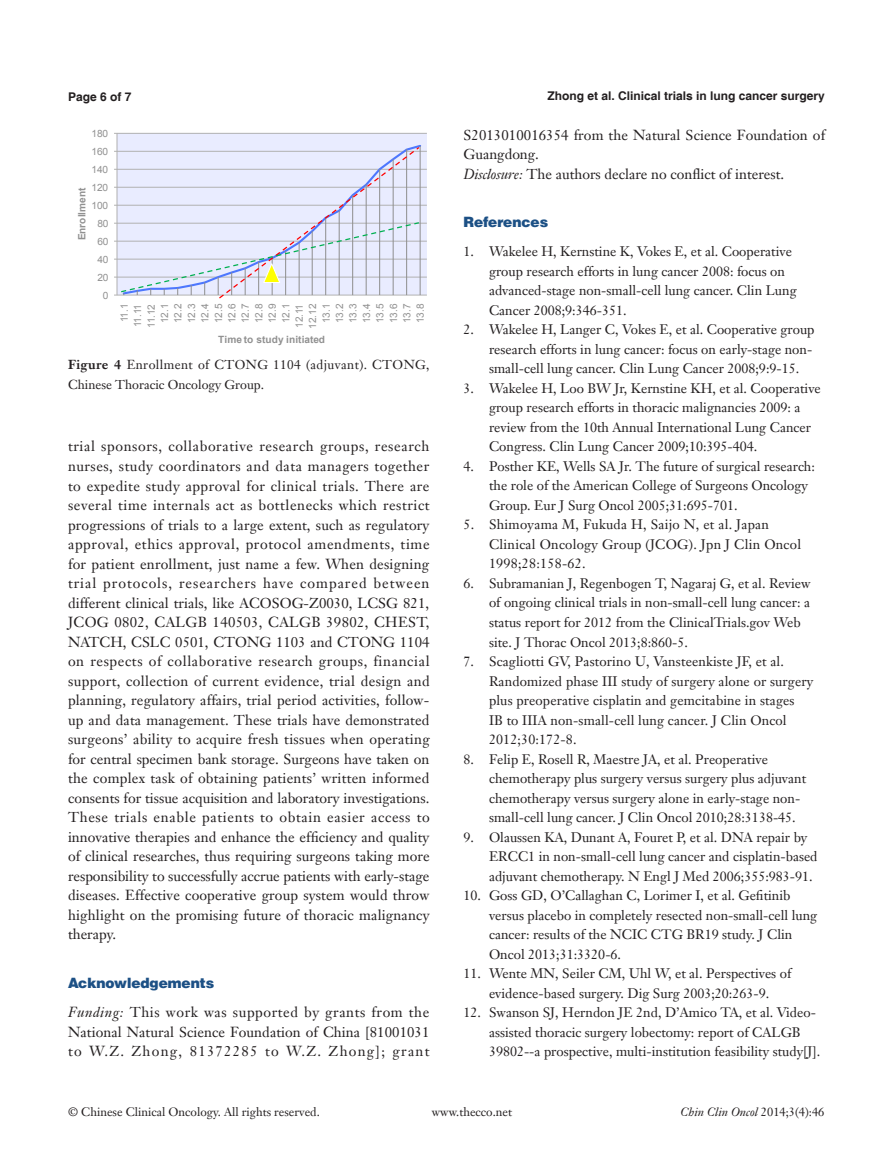
<style>
.page{position:relative;width:893px;height:1170px;background:#fff}
.page>*{position:absolute;margin:0;border:0;box-sizing:border-box;transform-origin:0 0}
.t1{font:14.25px/19.5px "Janson Text LT";letter-spacing:.005em;color:#231f20;text-align:justify}
.一级标题-6_5{font:900 14.25px "Helvetica";color:#1c5085}
.t2{font:13.5px/19.5px "Janson Text LT";color:#231f20}
.t3{font:13.5px/19.5px "Janson Text LT";letter-spacing:.02em;color:#231f20}
.首段不空4mm{font:12.75px/19.5px "Janson Text LT";letter-spacing:.03em;color:#231f20}
.t4{font:12px "Janson Text LT";color:#231f20}
.t5{font:700 12px "Helvetica";color:#231f20}
.t6{font:italic 12px "Janson Text LT";color:#231f20}
.t7{font:10.05px/13.5px "Arial";letter-spacing:-.015em;color:#919191;text-align:right}
.t8{font:700 10.05px "Arial";letter-spacing:.015em;color:#919191}
.s1{font-weight:700}
.s2{font-style:italic}
.s3{font-style:normal}
</style>
<div class="page">
<svg style="left:114px;top:132px;width:313px;height:164px;background:#e6e8f9"></svg>
<svg style="left:114px;top:146px;width:307px;height:153px;background:#e0e3f4"></svg>
<p class="t5" style="left:68px;top:89px;width:65px">Page 6 of 7</p>
<p class="t7" style="left:92px;top:126px;width:18px">180</p>
<p class="t7" style="left:92px;top:144px;width:18px">160</p>
<p class="t7" style="left:92px;top:162px;width:18px">140</p>
<p class="t7" style="left:92px;top:180px;width:18px">120</p>
<p class="t8" style="left:75px;top:240px;width:54px;rotate:-90deg">Enrollment</p>
<p class="t7" style="left:92px;top:198px;width:18px">100</p>
<p class="t7" style="left:97px;top:216px;width:13px">80</p>
<p class="t7" style="left:97px;top:234px;width:13px">60</p>
<p class="t7" style="left:97px;top:252px;width:13px">40</p>
<p class="t7" style="left:97px;top:270px;width:13px">20</p>
<p class="t7" style="left:103px;top:288px;width:7px">0</p>
<p class="t7" style="left:118px;top:329px;width:27px;rotate:-90deg">11.1<br>11.11<br>11.12<br>12.1<br>12.2<br>12.3<br>12.4<br>12.5<br>12.6<br>12.7<br>12.8<br>12.9<br>12.1<br>12.11<br>12.12<br>13.1<br>13.2<br>13.3<br>13.4<br>13.5<br>13.6<br>13.7<br>13.8</p>
<p class="t8" style="left:218px;top:332px;width:108px">Time to study initiated</p>
<p class="首段不空4mm" style="left:68px;top:355px;width:363px"><span class="s1">Figure 4</span> Enrollment of CTONG 1104 (adjuvant). CTONG,<br>Chinese Thoracic Oncology Group.</p>
<p class="t1" style="left:68px;top:436px;width:363px">trial sponsors, collaborative research groups, research nurses, study coordinators and data managers together to expedite study approval for clinical trials. There are several time internals act as bottlenecks which restrict progressions of trials to a large extent, such as regulatory approval, ethics approval, protocol amendments, time for patient enrollment, just name a few. When designing trial protocols, researchers have compared between different clinical trials, like ACOSOG-Z0030, LCSG 821, JCOG 0802, CALGB 140503, CALGB 39802, CHEST, NATCH, CSLC 0501, CTONG 1103 and CTONG 1104 on respects of collaborative research groups, financial support, collection of current evidence, trial design and planning, regulatory affairs, trial period activities, follow&shy;up and data management. These trials have demonstrated surgeons’ ability to acquire fresh tissues when operating for central specimen bank storage. Surgeons have taken on the complex task of obtaining patients’ written informed consents for tissue acquisition and laboratory investigations.<br>These trials enable patients to obtain easier access to innovative therapies and enhance the efficiency and quality of clinical researches, thus requiring surgeons taking more responsibility to successfully accrue patients with early-stage diseases. Effective cooperative group system would throw highlight on the promising future of thoracic malignancy therapy.</p>
<p class="一级标题-6_5" style="left:68px;top:973px;width:148px">Acknowledgements</p>
<p class="t1" style="left:68px;top:1002px;width:363px"><span class="s2">Funding:</span> This work was supported by grants from the National Natural Science Foundation of China [81001031 to W.Z. Zhong, 81372285 to W.Z. Zhong]; grant</p>
<p class="t5" style="left:547px;top:88px;width:279px">Zhong et al. Clinical trials in lung cancer surgery</p>
<p class="t1" style="left:463px;top:125px;width:363px">S2013010016354 from the Natural Science Foundation of<br>Guangdong.</p>
<p class="t1" style="left:463px;top:164px;width:322px"><span class="s2">Disclosure:</span> The authors declare no conflict of interest.</p>
<p class="一级标题-6_5" style="left:463px;top:213px;width:86px">References</p>
<p class="t2" style="left:489px;top:242px;width:309px;text-indent:-26px">1. Wakelee H, Kernstine K, Vokes E, et al. Cooperative group research efforts in lung cancer 2008: focus on advanced-stage non-small-cell lung cancer. Clin Lung Cancer 2008;9:346-351.</p>
<p class="t2" style="left:489px;top:320px;width:327px;text-indent:-26px">2. Wakelee H, Langer C, Vokes E, et al. Cooperative group research efforts in lung cancer: focus on early-stage non&shy;small-cell lung cancer. Clin Lung Cancer 2008;9:9-15.</p>
<p class="t2" style="left:489px;top:378px;width:333px;text-indent:-26px">3. Wakelee H, Loo BW Jr, Kernstine KH, et al. Cooperative group research efforts in thoracic malignancies 2009: a review from the 10th Annual International Lung Cancer Congress. Clin Lung Cancer 2009;10:395-404.</p>
<p class="t2" style="left:489px;top:456px;width:327px;text-indent:-26px">4. Posther KE, Wells SA Jr. The future of surgical research: the role of the American College of Surgeons Oncology<br>Group. Eur J Surg Oncol 2005;31:695-701.</p>
<p class="t3" style="left:489px;top:515px;width:314px;text-indent:-26px">5. Shimoyama M, Fukuda H, Saijo N, et al. Japan<br>Clinical Oncology Group (JCOG). Jpn J Clin Oncol<br>1998;28:158-62.</p>
<p class="t2" style="left:489px;top:573px;width:323px;text-indent:-26px">6. Subramanian J, Regenbogen T, Nagaraj G, et al. Review of ongoing clinical trials in non-small-cell lung cancer: a status report for 2012 from the ClinicalTrials.gov Web site. J Thorac Oncol 2013;8:860-5.</p>
<p class="t2" style="left:489px;top:651px;width:326px;text-indent:-26px">7. Scagliotti GV, Pastorino U, Vansteenkiste JF, et al.<br>Randomized phase III study of surgery alone or surgery plus preoperative cisplatin and gemcitabine in stages<br>IB to IIIA non-small-cell lung cancer. J Clin Oncol 2012;30:172-8.</p>
<p class="t2" style="left:489px;top:749px;width:319px;text-indent:-26px">8. Felip E, Rosell R, Maestre JA, et al. Preoperative chemotherapy plus surgery versus surgery plus adjuvant chemotherapy versus surgery alone in early-stage non&shy;small-cell lung cancer. J Clin Oncol 2010;28:3138-45.</p>
<p class="t2" style="left:489px;top:827px;width:330px;text-indent:-26px">9. Olaussen KA, Dunant A, Fouret P, et al. DNA repair by<br>ERCC1 in non-small-cell lung cancer and cisplatin-based adjuvant chemotherapy. N Engl J Med 2006;355:983-91.</p>
<p class="t2" style="left:489px;top:885px;width:330px;text-indent:-26px">10. Goss GD, O’Callaghan C, Lorimer I, et al. Gefitinib versus placebo in completely resected non-small-cell lung cancer: results of the NCIC CTG BR19 study. J Clin Oncol 2013;31:3320-6.</p>
<p class="t2" style="left:463px;top:963px;width:329px;text-align:center">11. Wente MN, Seiler CM, Uhl W, et al. Perspectives of evidence-based surgery. Dig Surg 2003;20:263-9.</p>
<p class="t2" style="left:489px;top:1002px;width:333px;text-indent:-26px">12. Swanson SJ, Herndon JE 2nd, D’Amico TA, et al. Video&shy;assisted thoracic surgery lobectomy: report of CALGB<br>39802--a prospective, multi-institution feasibility study[J].</p>
<p class="t4" style="left:68px;top:1104px;width:253px">© Chinese Clinical Oncology. All rights reserved.</p>
<p class="t4" style="left:432px;top:1104px;width:82px">www.thecco.net</p>
<p class="t6" style="left:681px;top:1104px;width:145px">Chin Clin Oncol <span class="s3">2014;3(4):46</span></p>
</div>
